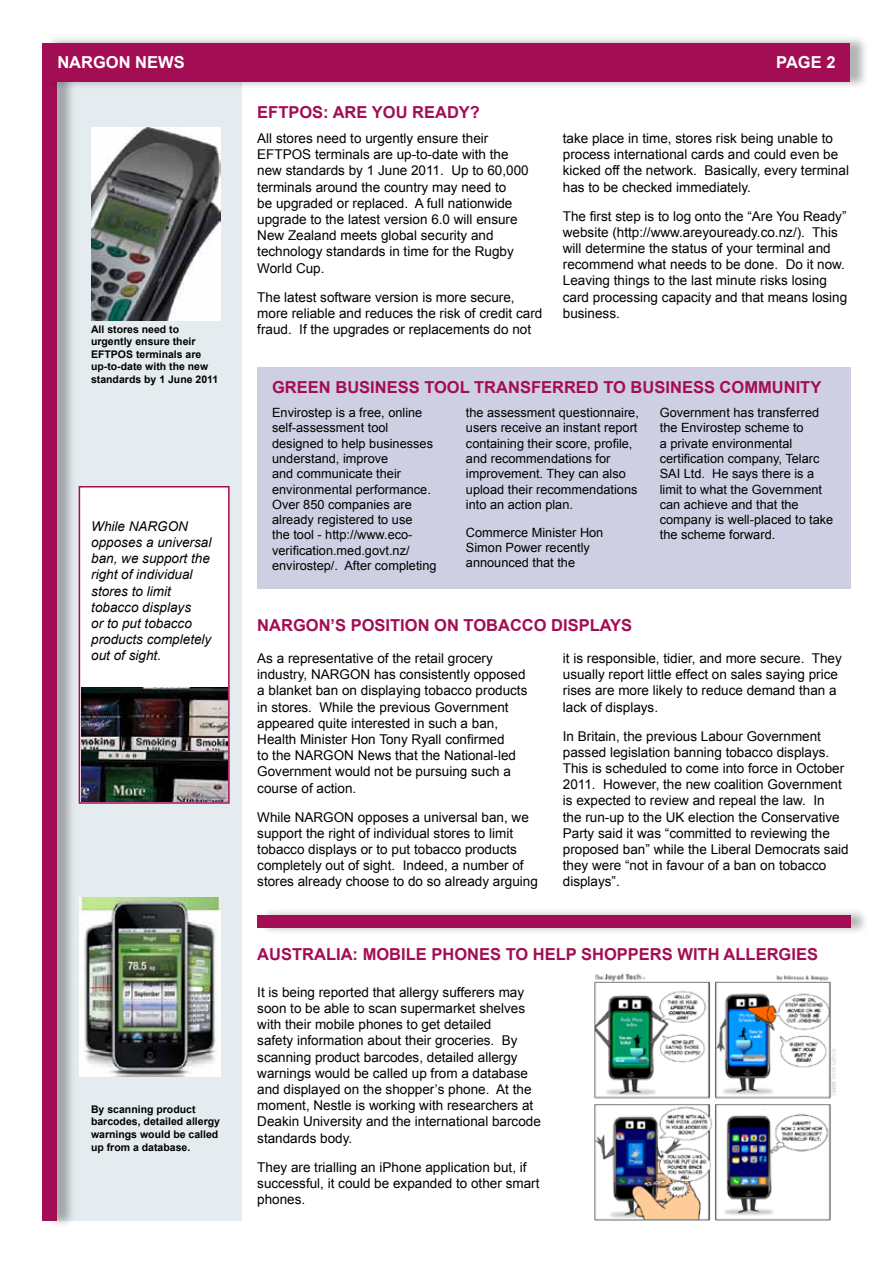
<style>
.page{position:relative;width:893px;height:1263px;background:#fff}
.page>*{position:absolute;margin:0;border:0;box-sizing:border-box;transform-origin:0 0}
.t1{font:700 16.5px "Arial";color:#a30d53}
.t2{font:700 16.5px "Arial";color:#fff}
.t3{font:13.5px/16.2px "Arial";color:#000}
.t4{font:italic 13.5px/16.2px "Arial";color:#000}
.t5{font:12.75px/15.3px "Arial";color:#000}
.t6{font:700 10.5px/12.6px "Arial";color:#000}
</style>
<div class="page">
<div style="left:257px;top:368px;width:593px;height:221px;background:#cfcfe3"></div>
<div style="left:57px;top:43px;width:185px;height:1177px;background:#e5ecf0"></div>
<div style="left:45px;top:70px;width:31px;height:1159px;background:#000;opacity:.3"></div>
<div style="left:43px;top:78px;width:14px;height:1142px;background:#a30d53"></div>
<div style="left:45px;top:34px;width:824px;height:56px;background:#000;opacity:.3"></div>
<div style="left:43px;top:43px;width:807px;height:38px;background:#a30d53"></div>
<div style="left:79px;top:486px;width:151px;height:318px;background:#fff;border:2px solid #a30d53"></div>
<img style="left:79px;top:897px;width:141px;height:179px">
<img style="left:91px;top:128px;width:129px;height:193px">
<div style="left:259px;top:907px;width:610px;height:29px;background:#000;opacity:.3"></div>
<div style="left:257px;top:916px;width:593px;height:12px;background:#a30d53"></div>
<img style="left:594px;top:973px;width:242px;height:247px">
<img style="left:81px;top:688px;width:146px;height:113px">
<p class="t2" style="left:57px;top:51px;width:13px">nargon</p>
<p class="t2" style="left:135px;top:51px;width:13px">news</p>
<p class="t2" style="left:776px;top:51px;width:23px">page</p>
<p class="t2" style="left:826px;top:51px;width:11px">2</p>
<p class="t6" style="left:91px;top:323px;width:106px">All stores need to urgently ensure their<br>EFTP</p>
<p class="t6" style="left:91px;top:348px;width:129px;text-indent:27px">OS terminals are up-to-date with the new standards by 1 June 2011</p>
<p class="t4" style="left:91px;top:518px;width:122px">While NARGON opposes a universal ban, we support the right of individual stores to limit tobacco displays<br>or to put tobacco products completely out of sight.</p>
<p class="t6" style="left:91px;top:1103px;width:130px">By scanning product barcodes, detailed allergy warnings would be called up from a database.</p>
<p class="t1" style="left:257px;top:102px;width:22px">EFTP</p>
<p class="t1" style="left:299px;top:102px;width:125px">OS: Are yo u rea</p>
<p class="t1" style="left:447px;top:102px;width:34px">dy?</p>
<p class="t3" style="left:257px;top:130px;width:273px">All stores need to urgently ensure their EFTPOS terminals are up-to-date with the new standards by 1 June 2011. Up to 60,000 terminals around the country may need to<br>be upgraded or replaced. A full nationwide upgrade to the latest version 6.0 will ensure New Zealand meets global security and technology standards in time for the Rugby World Cup.</p>
<p class="t3" style="left:257px;top:289px;width:287px">The latest software version is more secure, more reliable and reduces the risk of credit card fraud. If the upgrades or replacements do not</p>
<p class="t3" style="left:563px;top:130px;width:288px">take place in time, stores risk being unable to process international cards and could even be kicked off the network. Basically, every terminal has to be checked immediately.</p>
<p class="t3" style="left:563px;top:208px;width:286px">The first step is to log onto the “Are You Ready” website (http://www.areyouready.co.nz/). This will determine the status of your terminal and recommend what needs to be done. Do it now.<br>Leaving things to the last minute risks losing card processing capacity and that means losing business.</p>
<p class="t1" style="left:272px;top:376px;width:25px">Green</p>
<p class="t1" style="left:335px;top:376px;width:52px">business</p>
<p class="t1" style="left:424px;top:376px;width:73px">tool trans</p>
<p class="t1" style="left:531px;top:376px;width:23px">ferre</p>
<p class="t1" style="left:587px;top:376px;width:95px">d to business</p>
<p class="t1" style="left:720px;top:376px;width:103px">community</p>
<p class="t5" style="left:272px;top:405px;width:166px">Envirostep is a free, online self-assessment tool designed to help businesses understand, improve<br>and communicate their environmental performance.<br>Over 850 companies are already registered to use<br>the tool - http://www.eco&shy;verification.med.govt.nz/ envirostep/. After completing</p>
<p class="t5" style="left:466px;top:405px;width:174px">the assessment questionnaire, users receive an instant report containing their score, profile, and recommendations for improvement. They can also upload their recommendations into an action plan.</p>
<p class="t5" style="left:660px;top:405px;width:175px">Government has transferred the Envirostep scheme to<br>a private environmental certification company, Telarc<br>SAI Ltd. He says there is a limit to what the Government can achieve and that the company is well-placed to take the scheme forward.</p>
<p class="t5" style="left:466px;top:525px;width:139px">Commerce Minister Hon<br>Simon Power recently announced that the</p>
<p class="t1" style="left:257px;top:615px;width:230px">NARGON’s position on toba</p>
<p class="t1" style="left:510px;top:615px;width:122px">cco displays</p>
<p class="t3" style="left:257px;top:650px;width:272px">As a representative of the retail grocery industry, NARGON has consistently opposed a blanket ban on displaying tobacco products in stores. While the previous Government appeared quite interested in such a ban, Health Minister Hon Tony Ryall confirmed<br>to the NARGON News that the National-led Government would not be pursuing such a course of action.</p>
<p class="t3" style="left:257px;top:809px;width:282px">While NARGON opposes a universal ban, we support the right of individual stores to limit tobacco displays or to put tobacco products completely out of sight. Indeed, a number of stores already choose to do so already arguing</p>
<p class="t3" style="left:563px;top:650px;width:280px">it is responsible, tidier, and more secure. They usually report little effect on sales saying price rises are more likely to reduce demand than a lack of displays.</p>
<p class="t3" style="left:563px;top:728px;width:287px">In Britain, the previous Labour Government passed legislation banning tobacco displays.<br>This is scheduled to come into force in October 2011. However, the new coalition Government is expected to review and repeal the law. In<br>the run-up to the UK election the Conservative Party said it was “committed to reviewing the proposed ban” while the Liberal Democrats said they were “not in favour of a ban on tobacco displays”.</p>
<p class="t1" style="left:257px;top:944px;width:119px">Australia: Mob</p>
<p class="t1" style="left:401px;top:944px;width:66px">ile phones</p>
<p class="t1" style="left:506px;top:944px;width:145px">to help shoppers</p>
<p class="t1" style="left:677px;top:944px;width:91px">with allerg</p>
<p class="t1" style="left:791px;top:944px;width:16px">ies</p>
<p class="t3" style="left:257px;top:984px;width:285px">It is being reported that allergy sufferers may soon to be able to scan supermarket shelves with their mobile phones to get detailed<br>safety information about their groceries. By scanning product barcodes, detailed allergy warnings would be called up from a database and displayed on the shopper’s phone. At the moment, Nestle is working with researchers at Deakin University and the international barcode standards body.</p>
<p class="t3" style="left:257px;top:1159px;width:284px">They are trialling an iPhone application but, if successful, it could be expanded to other smart phones.</p>
</div>
